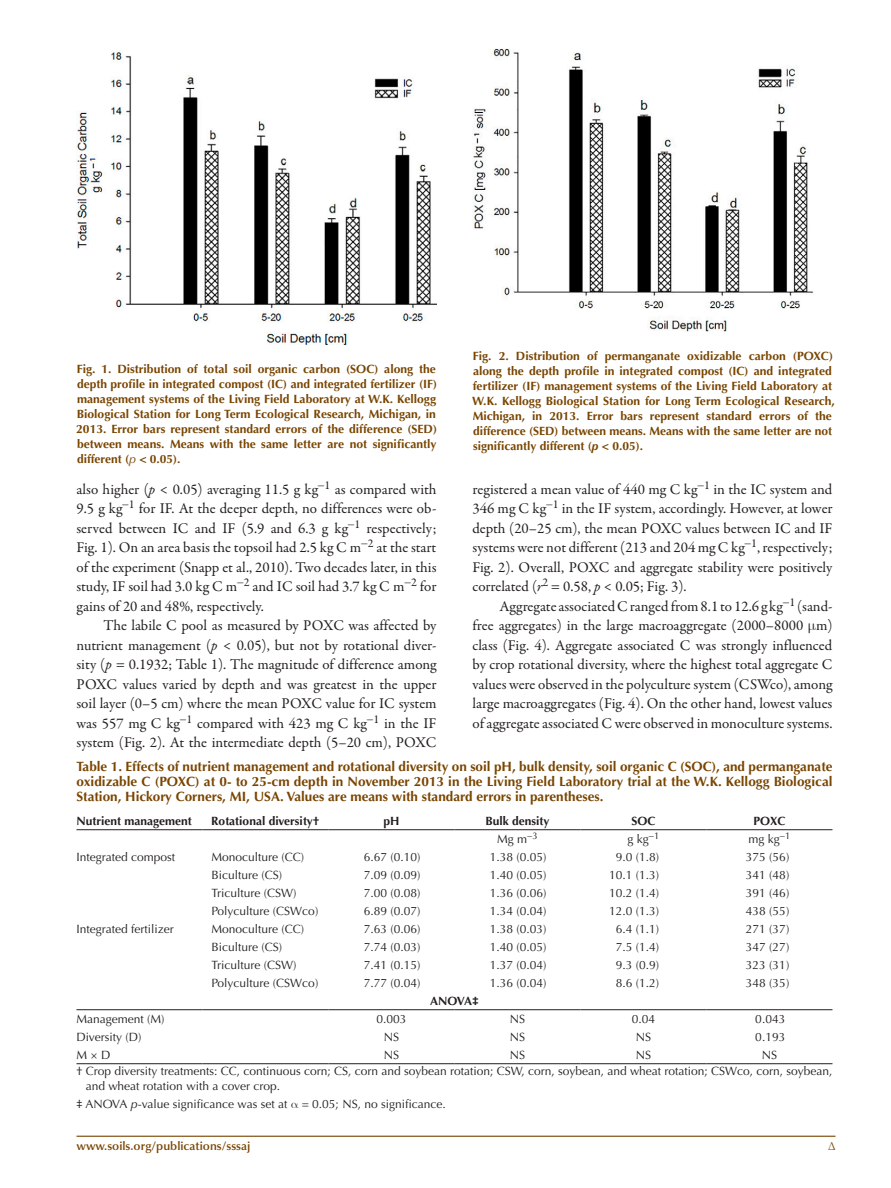
<style>
.page{position:relative;width:891px;height:1188px;background:#fff}
.page>*{position:absolute;margin:0;border:0;box-sizing:border-box;transform-origin:0 0}
.t1{font:15px/19.5px "Garamond Premr Pro";color:#231f20;text-align:justify}
.t2{font:700 13.5px/15px "Optima LT Std";color:#794500;text-align:justify}
.t3{font:12px/16.4px "Optima LT Std";color:#231f20}
.t4{font:700 12px/15px "Optima LT Std";color:#794500;text-align:justify}
.t5{font:700 12px "Optima LT Std";color:#231f20}
.t6{font:600 12px "Optima LT Std";color:#794500}
.t7{font:12px "Optima LT Std";color:#794500}
.s1{font-weight:400;font-style:italic}
.s2{font-style:italic}
</style>
<div class="page">
<hr style="left:76px;top:1136px;width:760px;height:1px;background:#794500">
<hr style="left:76px;top:829px;width:126px;height:1px;background:#231f20">
<hr style="left:202px;top:829px;width:126px;height:1px;background:#231f20">
<hr style="left:328px;top:829px;width:126px;height:1px;background:#231f20">
<hr style="left:454px;top:829px;width:126px;height:1px;background:#231f20">
<hr style="left:580px;top:829px;width:126px;height:1px;background:#231f20">
<hr style="left:706px;top:829px;width:126px;height:1px;background:#231f20">
<hr style="left:76px;top:1009px;width:126px;height:1px;background:#231f20">
<hr style="left:202px;top:1009px;width:126px;height:1px;background:#231f20">
<hr style="left:328px;top:1009px;width:126px;height:1px;background:#231f20">
<hr style="left:454px;top:1009px;width:126px;height:1px;background:#231f20">
<hr style="left:580px;top:1009px;width:126px;height:1px;background:#231f20">
<hr style="left:706px;top:1009px;width:126px;height:1px;background:#231f20">
<hr style="left:76px;top:1063px;width:126px;height:1px;background:#231f20">
<hr style="left:202px;top:1063px;width:126px;height:1px;background:#231f20">
<hr style="left:328px;top:1063px;width:126px;height:1px;background:#231f20">
<hr style="left:454px;top:1063px;width:126px;height:1px;background:#231f20">
<hr style="left:580px;top:1063px;width:126px;height:1px;background:#231f20">
<hr style="left:706px;top:1063px;width:126px;height:1px;background:#231f20">
<img style="left:77px;top:51px;width:359px;height:294px">
<img style="left:472px;top:49px;width:341px;height:283px">
<p class="t4" style="left:76px;top:362px;width:362px">Fig. 1. Distribution of total soil organic carbon (SOC) along the depth profile in integrated compost (IC) and integrated fertilizer (IF) management systems of the Living Field Laboratory at W.K. Kellogg Biological Station for Long Term Ecological Research, Michigan, in 2013. Error bars represent standard errors of the difference (SED) between means. Means with the same letter are not significantly different (<span class="s1">p</span> &lt; 0.05).</p>
<p class="t1" style="left:76px;top:479px;width:362px">also higher (<span class="s2">p</span> &lt; 0.05) averaging 11.5 g kg <sup>1</sup> as compared with 9.5 g kg <sup>1</sup> for IF. At the deeper depth, no differences were ob&shy;served between IC and IF (5.9 and 6.3 g kg <sup>1</sup> respectively; Fig. 1). On an area basis the topsoil had 2.5 kg C m <sup>2</sup> at the start of the experiment (Snapp et al., 2010). Two decades later, in this study, IF soil had 3.0 kg C m <sup>2</sup> and IC soil had 3.7 kg C m <sup>2</sup> for gains of 20 and 48%, respectively.</p>
<p class="t1" style="left:76px;top:616px;width:362px;text-indent:27px">The labile C pool as measured by POXC was affected by nutrient management (<span class="s2">p</span> &lt; 0.05), but not by rotational diver&shy;sity (<span class="s2">p</span> = 0.1932; Table 1). The magnitude of difference among POXC values varied by depth and was greatest in the upper soil layer (0–5 cm) where the mean POXC value for IC system was 557 mg C kg <sup>1</sup> compared with 423 mg C kg <sup>1</sup> in the IF system (Fig. 2). At the intermediate depth (5–20 cm), POXC</p>
<p class="t4" style="left:472px;top:349px;width:364px;text-align:left">Fig. 2. Distribution of permanganate oxidizable carbon (POXC) along the depth profile in integrated compost (IC) and integrated fertilizer (IF) management systems of the Living Field Laboratory at W.K. Kellogg Biological Station for Long Term Ecological Research, Michigan, in 2013. Error bars represent standard errors of the difference (SED) between means. Means with the same letter are not significantly different (<span class="s2">p</span> &lt; 0.05).</p>
<p class="t1" style="left:472px;top:479px;width:362px">registered a mean value of 440 mg C kg <sup>1</sup> in the IC system and 346 mg C kg <sup>1</sup> in the IF system, accordingly. However, at lower depth (20–25 cm), the mean POXC values between IC and IF systems were not different (213 and 204 mg C kg <sup>1</sup>, respectively; Fig. 2). Overall, POXC and aggregate stability were positively correlated (<span class="s2">r</span><sup>2</sup> = 0.58, <span class="s2">p</span> &lt; 0.05; Fig. 3).</p>
<p class="t1" style="left:472px;top:596px;width:361px;text-indent:27px">Aggregate associated C ranged from 8.1 to 12.6 g kg <sup>1</sup> (sand&shy;free aggregates) in the large macroaggregate (2000–8000 m) class (Fig. 4). Aggregate associated C was strongly influenced by crop rotational diversity, where the highest total aggregate C values were observed in the polyculture system (CSWco), among large macroaggregates (Fig. 4). On the other hand, lowest values of aggregate associated C were observed in monoculture systems.</p>
<p class="t2" style="left:76px;top:759px;width:758px">Table 1. Effects of nutrient management and rotational diversity on soil pH, bulk density, soil organic C (SOC), and permanganate oxidizable C (POXC) at 0- to 25-cm depth in November 2013 in the Living Field Laboratory trial at the W.K. Kellogg Biological Station, Hickory Corners, MI, USA. Values are means with standard errors in parentheses.</p>
<p class="t5" style="left:76px;top:814px;width:117px">Nutrient management</p>
<p class="t5" style="left:211px;top:814px;width:110px">Rotational diversity†</p>
<p class="t5" style="left:383px;top:814px;width:18px">pH</p>
<p class="t5" style="left:485px;top:814px;width:66px">Bulk density</p>
<p class="t5" style="left:632px;top:814px;width:25px">SOC</p>
<p class="t5" style="left:754px;top:814px;width:33px">POXC</p>
<p class="t3" style="left:497px;top:831px;width:42px">Mg m <sup>3</sup></p>
<p class="t3" style="left:628px;top:831px;width:33px">g kg <sup>1</sup></p>
<p class="t3" style="left:749px;top:831px;width:43px">mg kg <sup>1</sup></p>
<p class="t3" style="left:76px;top:849px;width:100px">Integrated compost</p>
<p class="t3" style="left:212px;top:849px;width:94px">Monoculture (CC)</p>
<p class="t3" style="left:364px;top:849px;width:58px">6.67 (0.10)</p>
<p class="t3" style="left:490px;top:849px;width:58px">1.38 (0.05)</p>
<p class="t3" style="left:616px;top:849px;width:45px">9.0 (1.8)</p>
<p class="t3" style="left:746px;top:849px;width:45px">375 (56)</p>
<p class="t3" style="left:212px;top:867px;width:72px">Biculture (CS)</p>
<p class="t3" style="left:364px;top:867px;width:58px">7.09 (0.09)</p>
<p class="t3" style="left:490px;top:867px;width:58px">1.40 (0.05)</p>
<p class="t3" style="left:609px;top:867px;width:52px">10.1 (1.3)</p>
<p class="t3" style="left:746px;top:867px;width:45px">341 (48)</p>
<p class="t3" style="left:212px;top:885px;width:87px">Triculture (CSW)</p>
<p class="t3" style="left:364px;top:885px;width:58px">7.00 (0.08)</p>
<p class="t3" style="left:490px;top:885px;width:58px">1.36 (0.06)</p>
<p class="t3" style="left:609px;top:885px;width:52px">10.2 (1.4)</p>
<p class="t3" style="left:746px;top:885px;width:45px">391 (46)</p>
<p class="t3" style="left:212px;top:903px;width:108px">Polyculture (CSWco)</p>
<p class="t3" style="left:364px;top:903px;width:58px">6.89 (0.07)</p>
<p class="t3" style="left:490px;top:903px;width:58px">1.34 (0.04)</p>
<p class="t3" style="left:609px;top:903px;width:52px">12.0 (1.3)</p>
<p class="t3" style="left:746px;top:903px;width:45px">438 (55)</p>
<p class="t3" style="left:76px;top:921px;width:99px">Integrated fertilizer</p>
<p class="t3" style="left:212px;top:921px;width:94px">Monoculture (CC)</p>
<p class="t3" style="left:364px;top:921px;width:58px">7.63 (0.06)</p>
<p class="t3" style="left:490px;top:921px;width:58px">1.38 (0.03)</p>
<p class="t3" style="left:616px;top:921px;width:45px">6.4 (1.1)</p>
<p class="t3" style="left:746px;top:921px;width:45px">271 (37)</p>
<p class="t3" style="left:212px;top:939px;width:72px">Biculture (CS)</p>
<p class="t3" style="left:364px;top:939px;width:58px">7.74 (0.03)</p>
<p class="t3" style="left:490px;top:939px;width:58px">1.40 (0.05)</p>
<p class="t3" style="left:616px;top:939px;width:45px">7.5 (1.4)</p>
<p class="t3" style="left:746px;top:939px;width:45px">347 (27)</p>
<p class="t3" style="left:212px;top:957px;width:87px">Triculture (CSW)</p>
<p class="t3" style="left:364px;top:957px;width:58px">7.41 (0.15)</p>
<p class="t3" style="left:490px;top:957px;width:58px">1.37 (0.04)</p>
<p class="t3" style="left:616px;top:957px;width:45px">9.3 (0.9)</p>
<p class="t3" style="left:746px;top:957px;width:45px">323 (31)</p>
<p class="t3" style="left:212px;top:975px;width:108px">Polyculture (CSWco)</p>
<p class="t3" style="left:364px;top:975px;width:58px">7.77 (0.04)</p>
<p class="t3" style="left:490px;top:975px;width:58px">1.36 (0.04)</p>
<p class="t3" style="left:616px;top:975px;width:45px">8.6 (1.2)</p>
<p class="t3" style="left:746px;top:975px;width:45px">348 (35)</p>
<p class="t5" style="left:430px;top:994px;width:50px">ANOVA‡</p>
<p class="t3" style="left:76px;top:1011px;width:90px">Management (M)</p>
<p class="t3" style="left:376px;top:1011px;width:32px">0.003</p>
<p class="t3" style="left:510px;top:1011px;width:17px">NS</p>
<p class="t3" style="left:632px;top:1011px;width:25px">0.04</p>
<p class="t3" style="left:755px;top:1011px;width:32px">0.043</p>
<p class="t3" style="left:76px;top:1029px;width:66px">Diversity (D)</p>
<p class="t3" style="left:384px;top:1029px;width:17px">NS</p>
<p class="t3" style="left:510px;top:1029px;width:17px">NS</p>
<p class="t3" style="left:636px;top:1029px;width:17px">NS</p>
<p class="t3" style="left:755px;top:1029px;width:32px">0.193</p>
<p class="t3" style="left:76px;top:1047px;width:35px">M × D</p>
<p class="t3" style="left:384px;top:1047px;width:17px">NS</p>
<p class="t3" style="left:510px;top:1047px;width:17px">NS</p>
<p class="t3" style="left:636px;top:1047px;width:17px">NS</p>
<p class="t3" style="left:76px;top:1047px;width:757px;text-indent:685px">NS<br>† Crop diversity treatments: CC, continuous corn; CS, corn and soybean rotation; CSW, corn, soybean, and wheat rotation; CSWco, corn, soybean,</p>
<p class="t3" style="left:76px;top:1078px;width:371px;line-height:17.2px;text-indent:9px">and wheat rotation with a cover crop.<br>‡ ANOVA <span class="s2">p</span>-value significance was set at = 0.05; NS, no significance.</p>
<p class="t6" style="left:76px;top:1139px;width:175px">www.soils.org/publications/sssaj</p>
<p class="t7" style="left:828px;top:1139px;width:9px">∆</p>
</div>
